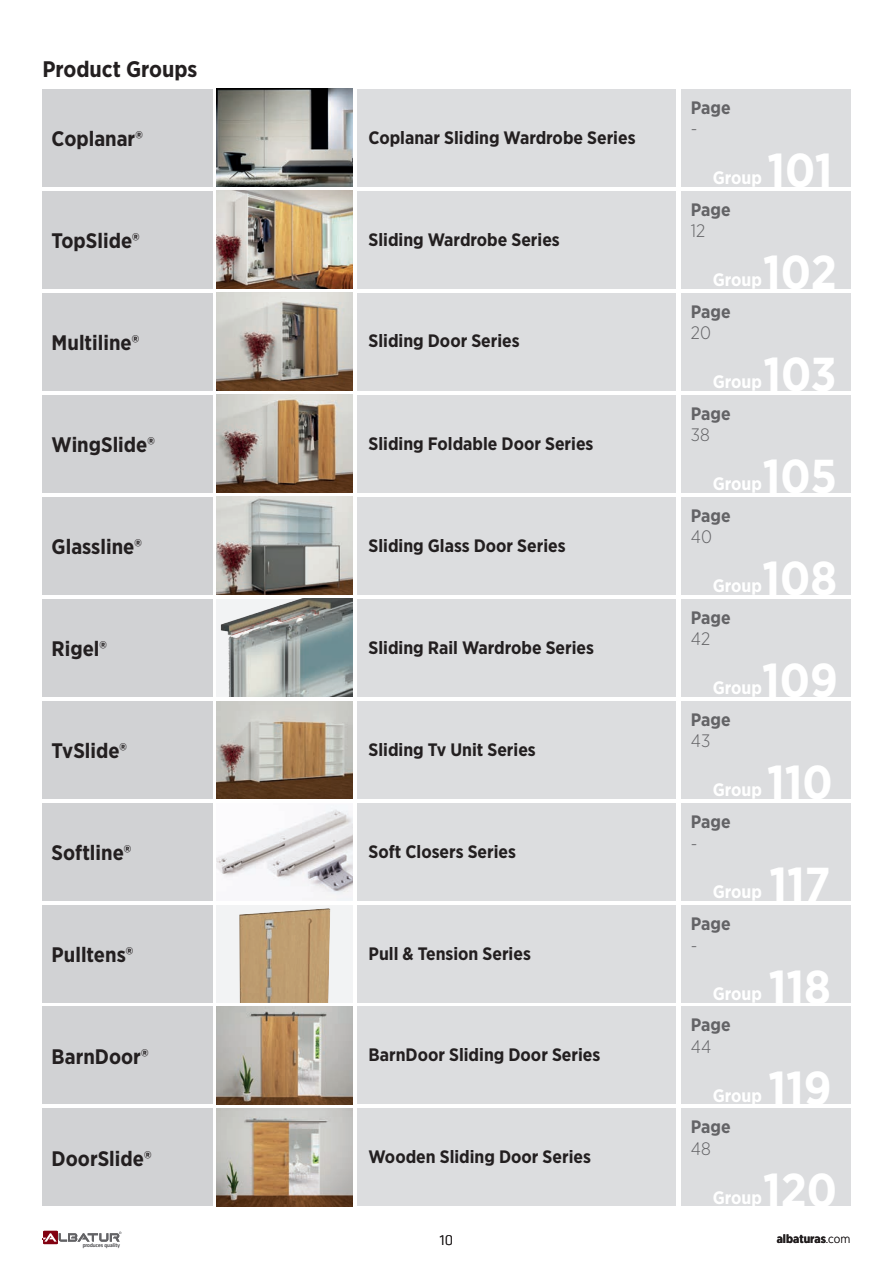
<style>
.page{position:relative;width:893px;height:1263px;background:#fff}
.page>*{position:absolute;margin:0;border:0;box-sizing:border-box;transform-origin:0 0}
.t1{font:700 47.55px/102px "Gotham Narrow";color:#fff;text-align:justify}
.t2{font:700 22.5px "Gotham Narrow";color:#231f20}
.t3{font:700 21px "Gotham Narrow";color:#231f20}
.t4{font:700 18px "Gotham Narrow";color:#231f20}
.t5{font:700 18px "Gotham Narrow";color:#fff}
.t6{font:700 18px "Gotham Narrow";color:#636366}
.t7{font:300 18px "Gotham Narrow";color:#636366}
.t8{font:300 15px "Klavika";color:#231f20}
.t9{font:700 12px "Gotham Narrow";color:#231f20}
.t10{font:5.55px "Klavika";color:#636366}
.s1{font-weight:300}
</style>
<div class="page">
<div style="left:43px;top:89px;width:170px;height:97px;background:#d1d2d4"></div>
<div style="left:43px;top:191px;width:170px;height:98px;background:#d1d2d4"></div>
<div style="left:43px;top:293px;width:170px;height:98px;background:#d1d2d4"></div>
<div style="left:43px;top:395px;width:170px;height:98px;background:#d1d2d4"></div>
<div style="left:43px;top:497px;width:170px;height:98px;background:#d1d2d4"></div>
<div style="left:43px;top:599px;width:170px;height:98px;background:#d1d2d4"></div>
<div style="left:43px;top:701px;width:170px;height:98px;background:#d1d2d4"></div>
<div style="left:43px;top:803px;width:170px;height:98px;background:#d1d2d4"></div>
<div style="left:43px;top:905px;width:170px;height:98px;background:#d1d2d4"></div>
<div style="left:357px;top:89px;width:493px;height:97px;background:#dcdddf"></div>
<div style="left:357px;top:191px;width:493px;height:98px;background:#dcdddf"></div>
<div style="left:357px;top:293px;width:493px;height:98px;background:#dcdddf"></div>
<div style="left:357px;top:395px;width:493px;height:98px;background:#dcdddf"></div>
<div style="left:357px;top:497px;width:493px;height:98px;background:#dcdddf"></div>
<div style="left:357px;top:599px;width:493px;height:98px;background:#dcdddf"></div>
<div style="left:357px;top:701px;width:493px;height:98px;background:#dcdddf"></div>
<div style="left:357px;top:803px;width:493px;height:98px;background:#dcdddf"></div>
<div style="left:357px;top:905px;width:493px;height:98px;background:#dcdddf"></div>
<img style="left:217px;top:89px;width:136px;height:97px">
<img style="left:217px;top:191px;width:136px;height:98px">
<img style="left:217px;top:293px;width:136px;height:98px">
<img style="left:217px;top:395px;width:136px;height:98px">
<img style="left:217px;top:497px;width:136px;height:98px">
<img style="left:217px;top:599px;width:136px;height:98px">
<img style="left:217px;top:701px;width:136px;height:98px">
<img style="left:217px;top:805px;width:136px;height:96px">
<div style="left:217px;top:905px;width:136px;height:98px;background:#f2f3f4"></div>
<img style="left:239px;top:908px;width:91px;height:95px">
<div style="left:43px;top:1108px;width:170px;height:98px;background:#d1d2d4"></div>
<div style="left:357px;top:1108px;width:493px;height:98px;background:#dcdddf"></div>
<img style="left:217px;top:1108px;width:136px;height:98px">
<div style="left:43px;top:1006px;width:170px;height:98px;background:#d1d2d4"></div>
<div style="left:357px;top:1006px;width:493px;height:98px;background:#dcdddf"></div>
<img style="left:217px;top:1006px;width:136px;height:98px">
<div style="left:43px;top:1231px;width:15px;height:13px;background:#820111"></div>
<svg style="left:42px;top:1231px;width:79px;height:11px"></svg>
<hr style="left:676px;top:74px;width:4px;height:1151px;background:#fff">
<p class="t2" style="left:42px;top:55px;width:157px">Product Groups</p>
<p class="t3" style="left:52px;top:125px;width:93px">Coplanar®</p>
<p class="t4" style="left:368px;top:126px;width:269px">Coplanar Sliding Wardrobe Series</p>
<p class="t6" style="left:691px;top:96px;width:41px">Page</p>
<p class="t7" style="left:691px;top:118px;width:8px">-</p>
<p class="t3" style="left:52px;top:227px;width:89px">TopSlide®</p>
<p class="t3" style="left:52px;top:329px;width:89px">Multiline®</p>
<p class="t3" style="left:52px;top:431px;width:105px">WingSlide®</p>
<p class="t3" style="left:52px;top:533px;width:92px">Glassline®</p>
<p class="t3" style="left:52px;top:635px;width:57px">Rigel®</p>
<p class="t3" style="left:52px;top:737px;width:77px">TvSlide®</p>
<p class="t3" style="left:52px;top:839px;width:81px">Softline®</p>
<p class="t4" style="left:368px;top:228px;width:193px">Sliding Wardrobe Series</p>
<p class="t4" style="left:368px;top:329px;width:153px">Sliding Door Series</p>
<p class="t4" style="left:368px;top:432px;width:226px">Sliding Foldable Door Series</p>
<p class="t4" style="left:368px;top:534px;width:199px">Sliding Glass Door Series</p>
<p class="t4" style="left:368px;top:636px;width:227px">Sliding Rail Wardrobe Series</p>
<p class="t4" style="left:368px;top:738px;width:169px">Sliding Tv Unit Series</p>
<p class="t4" style="left:368px;top:840px;width:149px">Soft Closers Series</p>
<h1 class="t1" style="left:762px;top:119px;width:77px">101<br>102<br>103<br>105<br>108<br>109<br>110<br>117</h1>
<p class="t5" style="left:713px;top:166px;width:51px">Group</p>
<p class="t6" style="left:691px;top:198px;width:41px">Page</p>
<p class="t7" style="left:691px;top:220px;width:16px">12</p>
<p class="t5" style="left:713px;top:268px;width:51px">Group</p>
<p class="t6" style="left:691px;top:300px;width:41px">Page</p>
<p class="t7" style="left:691px;top:322px;width:22px">20</p>
<p class="t5" style="left:713px;top:370px;width:51px">Group</p>
<p class="t6" style="left:691px;top:402px;width:41px">Page</p>
<p class="t7" style="left:691px;top:424px;width:20px">38</p>
<p class="t5" style="left:713px;top:472px;width:51px">Group</p>
<p class="t6" style="left:691px;top:504px;width:41px">Page</p>
<p class="t7" style="left:691px;top:526px;width:23px">40</p>
<p class="t5" style="left:713px;top:574px;width:51px">Group</p>
<p class="t6" style="left:691px;top:606px;width:41px">Page</p>
<p class="t7" style="left:691px;top:628px;width:21px">42</p>
<p class="t5" style="left:713px;top:676px;width:51px">Group</p>
<p class="t6" style="left:691px;top:708px;width:41px">Page</p>
<p class="t7" style="left:691px;top:730px;width:21px">43</p>
<p class="t5" style="left:713px;top:778px;width:51px">Group</p>
<p class="t6" style="left:691px;top:810px;width:41px">Page</p>
<p class="t7" style="left:691px;top:832px;width:8px">-</p>
<p class="t5" style="left:713px;top:880px;width:51px">Group</p>
<p class="t3" style="left:52px;top:941px;width:83px">Pulltens®</p>
<p class="t4" style="left:368px;top:942px;width:164px">Pull &amp; Tension Series</p>
<p class="t6" style="left:691px;top:912px;width:41px">Page</p>
<p class="t7" style="left:691px;top:934px;width:8px">-</p>
<p class="t5" style="left:713px;top:982px;width:51px">Group</p>
<h1 class="t1" style="left:769px;top:935px;width:64px">118</h1>
<p class="t3" style="left:52px;top:1043px;width:98px">BarnDoor®</p>
<p class="t4" style="left:368px;top:1043px;width:233px">BarnDoor Sliding Door Series</p>
<p class="t6" style="left:691px;top:1013px;width:41px">Page</p>
<p class="t7" style="left:691px;top:1035px;width:22px">44</p>
<p class="t5" style="left:713px;top:1084px;width:51px">Group</p>
<h1 class="t1" style="left:768px;top:1037px;width:65px">119</h1>
<p class="t3" style="left:52px;top:1145px;width:101px">DoorSlide®</p>
<p class="t4" style="left:368px;top:1145px;width:224px">Wooden Sliding Door Series</p>
<p class="t6" style="left:691px;top:1115px;width:41px">Page</p>
<p class="t7" style="left:691px;top:1137px;width:21px">48</p>
<h1 class="t1" style="left:763px;top:1139px;width:75px">120</h1>
<p class="t5" style="left:713px;top:1186px;width:51px">Group</p>
<p class="t10" style="left:83px;top:1242px;width:39px">produces quality</p>
<p class="t8" style="left:440px;top:1231px;width:15px">10</p>
<p class="t9" style="left:777px;top:1231px;width:75px">albaturas<span class="s1">.com</span></p>
</div>
